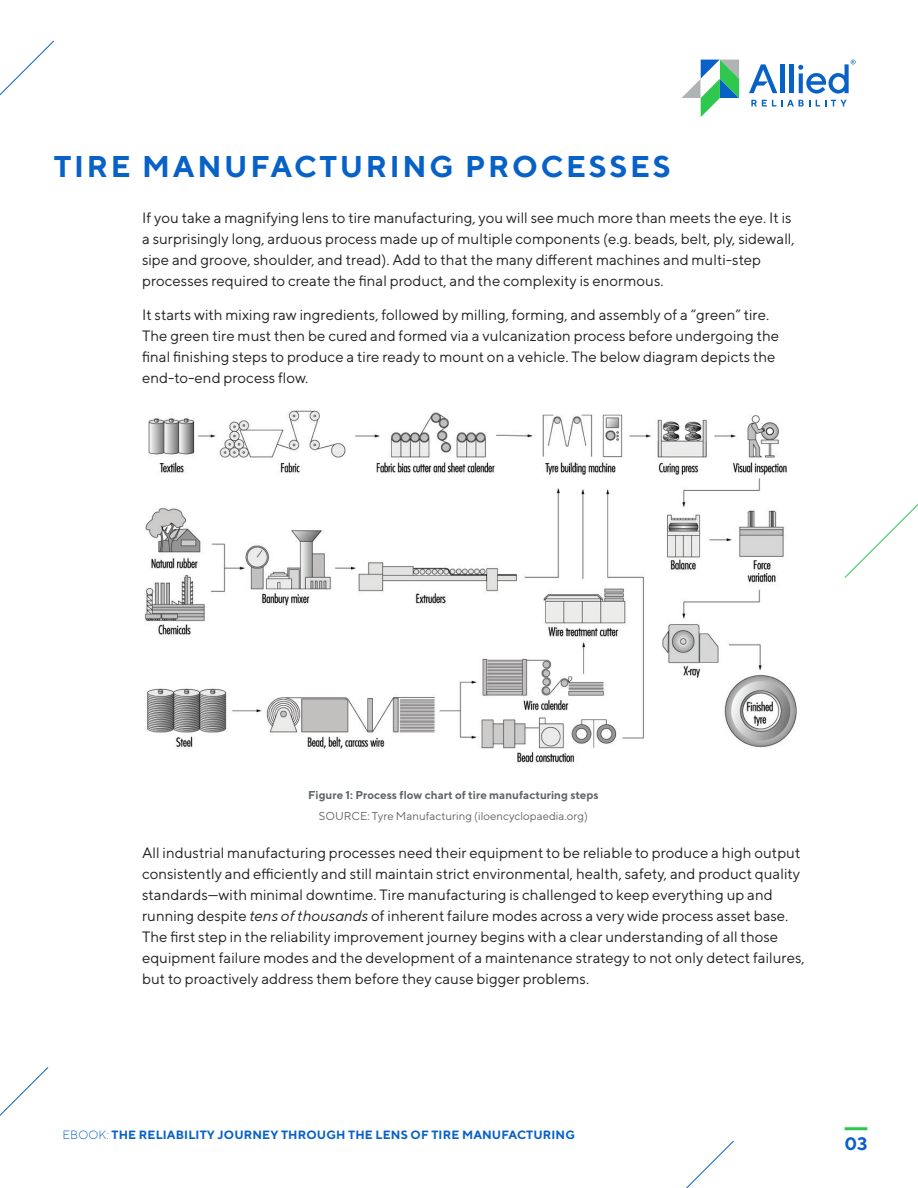
<style>
.page{position:relative;width:918px;height:1188px;background:#fff}
.page>*{position:absolute;margin:0;border:0;box-sizing:border-box;transform-origin:0 0}
.t1{font:700 30px "TT Norms";letter-spacing:.09em;color:#0861c7}
.t2{font:700 18px "TT Norms";color:#0861c7}
.t3{font:15px/21px "TT Norms";color:#231f20}
.t4{font:700 12px "TT Norms";letter-spacing:.01em;color:#0861c7}
.t5{font:700 11.4px "TT Norms";color:#616669}
.t6{font:11.4px "TT Norms";color:#616669}
.s1{font-style:italic}
.s2{font-weight:300}
</style>
<div class="page">
<svg style="left:681px;top:60px;width:58px;height:57px"></svg>
<svg style="left:751px;top:100px;width:59px;height:6px"></svg>
<svg style="left:816px;top:100px;width:31px;height:6px"></svg>
<div style="left:780px;top:64px;width:5px;height:29px;background:#0861c7"></div>
<hr style="left:790px;top:64px;width:4px;height:29px;background:#0861c7">
<svg style="left:749px;top:64px;width:28px;height:29px"></svg>
<svg style="left:798px;top:60px;width:58px;height:34px"></svg>
<svg style="left:686px;top:1140px;width:48px;height:48px"></svg>
<svg style="left:0;top:40px;width:54px;height:56px"></svg>
<hr style="left:845px;top:1127px;width:22px;height:3px;background:#2dc84d">
<svg style="left:844px;top:504px;width:74px;height:74px"></svg>
<svg style="left:0;top:1067px;width:49px;height:49px"></svg>
<img style="left:144px;top:410px;width:653px;height:353px">
<p class="t1" style="left:54px;top:148px;width:619px">TIRE MANUFACTURING PROCESSES</p>
<p class="t3" style="left:142px;top:207px;width:654px">If you take a magnifying lens to tire manufacturing, you will see much more than meets the eye. It is a surprisingly long, arduous process made up of multiple components (e.g. beads, belt, ply, sidewall, sipe and groove, shoulder, and tread). Add to that the many different machines and multi-step processes required to create the final product, and the complexity is enormous.</p>
<p class="t3" style="left:142px;top:304px;width:639px">It starts with mixing raw ingredients, followed by milling, forming, and assembly of a “green” tire.<br>The green tire must then be cured and formed via a vulcanization process before undergoing the final finishing steps to produce a tire ready to mount on a vehicle. The below diagram depicts the end-to-end process flow.</p>
<p class="t5" style="left:308px;top:788px;width:292px">Figure 1: Process flow chart of tire manufacturing steps</p>
<p class="t6" style="left:319px;top:809px;width:271px">SOURCE: Tyre Manufacturing (iloencyclopaedia.org)</p>
<p class="t3" style="left:142px;top:842px;width:664px">All industrial manufacturing processes need their equipment to be reliable to produce a high output consistently and efficiently and still maintain strict environmental, health, safety, and product quality standards—with minimal downtime. Tire manufacturing is challenged to keep everything up and running despite <span class="s1">tens of thousands</span> of inherent failure modes across a very wide process asset base.<br>The first step in the reliability improvement journey begins with a clear understanding of all those equipment failure modes and the development of a maintenance strategy to not only detect failures, but to proactively address them before they cause bigger problems.</p>
<p class="t4" style="left:63px;top:1127px;width:514px"><span class="s2">EBOOK:</span> THE RELIABILITY JOURNEY THROUGH THE LENS OF TIRE MANUFACTURING</p>
<p class="t2" style="left:844px;top:1132px;width:25px">03</p>
</div>
